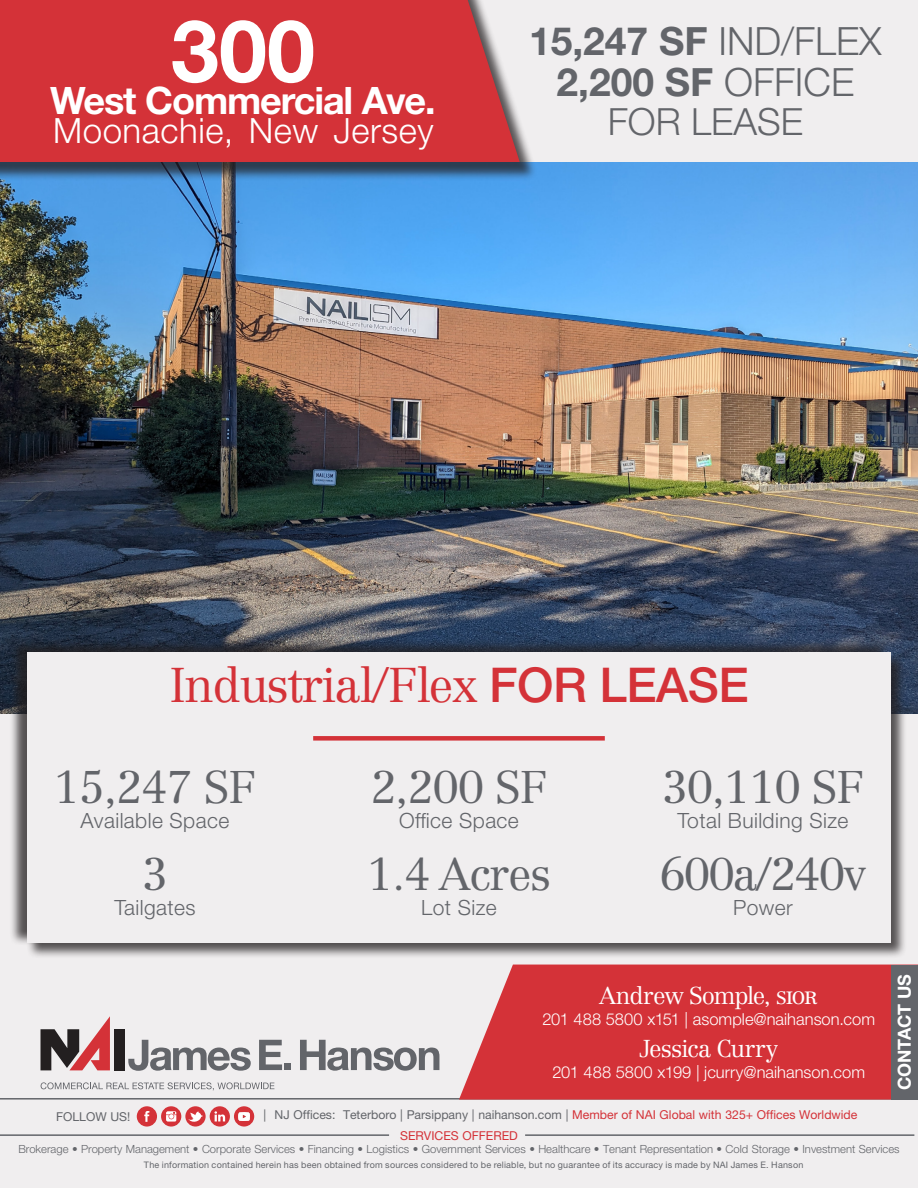
<style>
.page{position:relative;width:918px;height:1188px;background:#f0eeef}
.page>*{position:absolute;margin:0;border:0;box-sizing:border-box;transform-origin:0 0}
.Magazine_Title{font:700 86.4px "Helvetica Neue LT Std";color:#fff}
.TOC_Title_Text{font:300 48px "Centennial LT Std";letter-spacing:-.03em;color:#d43238}
.TOC_Entry_Text{font:300 45px "Centennial LT Std";letter-spacing:-.03em;color:#63656a}
.TOC_Entry_Text-2{font:300 45px "Centennial LT Std";letter-spacing:-.05em;color:#63656a}
.Magazine_Title-2{font:700 39px "Helvetica Neue LT Std";color:#63656a}
.Magazine_Title-3{font:700 37.8px "Helvetica Neue LT Std";letter-spacing:-.03em;color:#fff}
.Magazine_Title-4{font:300 37.5px "Helvetica Neue LT Std";color:#63656a}
.Magazine_Title-5{font:300 34.95px "Helvetica Neue LT Std";letter-spacing:.015em;color:#fff}
.t1{font:300 24px "Centennial LT Std";letter-spacing:-.045em;color:#fff}
.TOC_Entry_Text-3{font:300 21px "Helvetica Neue LT Std";letter-spacing:.02em;color:#63656a}
.Magazine_Title-6{font:700 18px "Helvetica Neue LT Std";letter-spacing:-.01em;color:#fff}
.t2{font:300 16.5px "Helvetica Neue LT Std";color:#fff}
.t3{font:12.3px "Helvetica Neue LT Std";color:#63656a}
.t4{font:12.3px "Helvetica Neue LT Std";color:#d43238}
.t5{font:300 11.25px "Helvetica Neue LT Std";color:#63656a}
.Property_Headings{font:9px "Helvetica Neue LT Std";letter-spacing:.025em;color:#63656a}
.s1{font-weight:300}
.s2{font-family:"Helvetica Neue LT Std";font-weight:500}
.s3{color:#d43238}
</style>
<div class="page">
<img style="left:0;top:162px;width:918px;height:552px">
<svg style="left:185px;top:1106px;width:21px;height:21px"></svg>
<svg style="left:188px;top:1112px;width:15px;height:12px"></svg>
<div style="left:137px;top:1106px;width:20px;height:21px;background:#d43238;border-radius:50%"></div>
<svg style="left:144px;top:1111px;width:6px;height:11px"></svg>
<div style="left:161px;top:1106px;width:20px;height:21px;background:#d43238;border-radius:50%"></div>
<svg style="left:166px;top:1111px;width:10px;height:11px"></svg>
<div style="left:210px;top:1106px;width:20px;height:21px;background:linear-gradient(to right,#d43238,#d43339);border-radius:50%"></div>
<svg style="left:214px;top:1111px;width:11px;height:10px"></svg>
<svg style="left:234px;top:1106px;width:20px;height:21px"></svg>
<svg style="left:239px;top:1113px;width:10px;height:7px"></svg>
<hr style="left:0;top:1134px;width:389px;height:2px;background:#63656a">
<hr style="left:525px;top:1134px;width:389px;height:2px;background:#63656a">
<div style="left:114px;top:1029px;width:10px;height:41px;background:#231f20"></div>
<svg style="left:41px;top:1016px;width:69px;height:54px"></svg>
<svg style="left:128px;top:1040px;width:123px;height:31px"></svg>
<svg style="left:259px;top:1040px;width:23px;height:30px"></svg>
<div style="left:284px;top:1064px;width:7px;height:6px;background:#63656a"></div>
<svg style="left:300px;top:1040px;width:139px;height:31px"></svg>
<svg style="left:41px;top:1082px;width:233px;height:9px"></svg>
<hr style="left:0;top:1098px;width:918px;height:2px;background:#63656a">
<div style="left:0;top:0;width:537px;height:181px;background:#231f20;opacity:.75"></div>
<div style="left:0;top:0;width:520px;height:162px;background:#d43238"></div>
<svg style="left:459px;top:965px;width:432px;height:135px;background:#d53e43"></svg>
<div style="left:891px;top:965px;width:27px;height:135px;background:#63656a"></div>
<div style="left:9px;top:639px;width:881px;height:306px;background:#231f20;opacity:.75"></div>
<div style="left:26px;top:652px;width:881px;height:306px;background:#231f20;opacity:.75"></div>
<div style="left:27px;top:652px;width:864px;height:291px;background:#f0eeef"></div>
<div style="left:313px;top:736px;width:292px;height:5px;background:#d43238"></div>
<p class="Magazine_Title" style="left:171px;top:-2px;width:146px">300</p>
<p class="Magazine_Title-3" style="left:50px;top:77px;width:387px">West Commercial Ave.</p>
<p class="Magazine_Title-5" style="left:53px;top:109px;width:382px">Moonachie, New Jersey</p>
<p class="Magazine_Title-2" style="left:529px;top:17px;width:354px">15,247 SF <span class="s1">IND/FLEX</span></p>
<p class="Magazine_Title-2" style="left:557px;top:58px;width:299px">2,200 SF <span class="s1">OFFICE</span></p>
<p class="Magazine_Title-4" style="left:608px;top:98px;width:197px">FOR LEASE</p>
<p class="TOC_Title_Text" style="left:169px;top:656px;width:581px">Industrial/Flex <span class="s2">FOR LEASE</span></p>
<p class="TOC_Entry_Text" style="left:53px;top:760px;width:205px">15,247 SF</p>
<p class="TOC_Entry_Text-3" style="left:81px;top:808px;width:150px">Available Space</p>
<p class="TOC_Entry_Text" style="left:142px;top:847px;width:28px">3</p>
<p class="TOC_Entry_Text-3" style="left:114px;top:895px;width:83px">Tailgates</p>
<p class="TOC_Entry_Text" style="left:370px;top:760px;width:179px">2,200 SF</p>
<p class="TOC_Entry_Text-3" style="left:399px;top:808px;width:121px">Office Space</p>
<p class="TOC_Entry_Text" style="left:367px;top:847px;width:186px">1.4 Acres</p>
<p class="TOC_Entry_Text-3" style="left:421px;top:895px;width:77px">Lot Size</p>
<p class="TOC_Entry_Text" style="left:661px;top:760px;width:205px">30,110 SF</p>
<p class="TOC_Entry_Text-3" style="left:678px;top:808px;width:172px">Total Building Size</p>
<p class="TOC_Entry_Text-2" style="left:660px;top:847px;width:208px">600a/240v</p>
<p class="TOC_Entry_Text-3" style="left:733px;top:895px;width:61px">Power</p>
<p class="t1" style="left:599px;top:981px;width:221px">Andrew Somple, sior</p>
<p class="t2" style="left:542px;top:1009px;width:334px">201 488 5800 x151 | asomple@naihanson.com</p>
<p class="t1" style="left:639px;top:1034px;width:141px">Jessica Curry</p>
<p class="t2" style="left:552px;top:1062px;width:314px">201 488 5800 x199 | jcurry@naihanson.com</p>
<p class="Magazine_Title-6" style="left:893px;top:1090px;width:117px;rotate:-90deg">CONTACT US</p>
<p class="t3" style="left:56px;top:1109px;width:76px">FOLLOW US!</p>
<p class="t3" style="left:263px;top:1107px;width:4px">|</p>
<p class="t3" style="left:275px;top:1107px;width:584px">NJ Offices: Teterboro | Parsippany | naihanson.com | <span class="s3">Member of NAI Global with 325+ Offices Worldwide</span></p>
<p class="t4" style="left:400px;top:1128px;width:119px">SERVICES OFFERED</p>
<p class="t5" style="left:18px;top:1142px;width:883px">Brokerage • Property Management • Corporate Services • Financing • Logistics • Government Services • Healthcare • Tenant Representation • Cold Storage • Investment Services</p>
<p class="Property_Headings" style="left:144px;top:1159px;width:661px">The information contained herein has been obtained from sources considered to be reliable, but no guarantee of its accuracy is made by NAI James E. Hanson</p>
</div>
